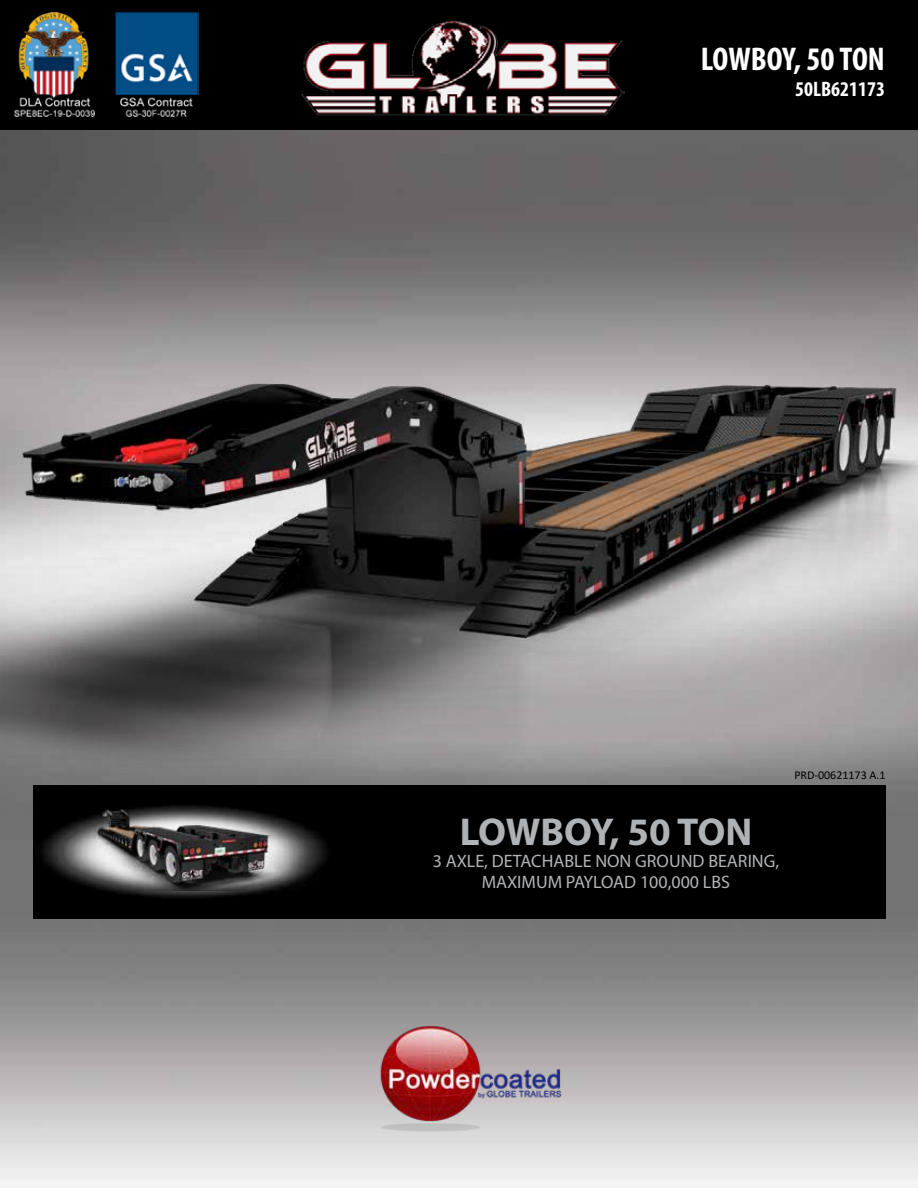
<style>
.page{position:relative;width:918px;height:1188px;background:#fff}
.page>*{position:absolute;margin:0;border:0;box-sizing:border-box;transform-origin:0 0}
.t1{font:700 39px "Myriad Pro";letter-spacing:-.005em;color:#b1b4b6}
.t2{font:700 condensed 33px "Myriad Pro";color:#fff}
.t3{font:700 condensed 21px "Myriad Pro";color:#fff}
.t4{font:18px/21.6px "Myriad Pro";color:#b1b4b6;text-align:center}
.t5{font:12px "Calibri";color:#000}
</style>
<div class="page">
<img style="left:0;top:130px;width:918px;height:1057px">
<div style="left:326px;top:785px;width:560px;height:134px;background:#000"></div>
<img style="left:356px;top:1025px;width:215px;height:109px">
<img style="left:33px;top:838px;width:294px;height:81px">
<div style="left:0;top:0;width:918px;height:130px;background:#000"></div>
<img style="left:15px;top:12px;width:184px;height:104px">
<img style="left:301px;top:20px;width:323px;height:96px">
<img style="left:0;top:237px;width:918px;height:601px">
<img style="left:85px;top:802px;width:203px;height:89px">
<h2 class="t2" style="left:701px;top:38px;width:186px">LOWBOY, 50 TON</h2>
<p class="t3" style="left:795px;top:76px;width:91px">50LB621173</p>
<h1 class="t1" style="left:460px;top:806px;width:294px">LOWBOY, 50 TON</h1>
<p class="t4" style="left:433px;top:850px;width:348px">3 AXLE, DETACHABLE NON GROUND BEARING,<br>MAXIMUM PAYLOAD 100,000 LBS</p>
<p class="t5" style="left:794px;top:766px;width:93px">PRD-00621173 A.1</p>
</div>
